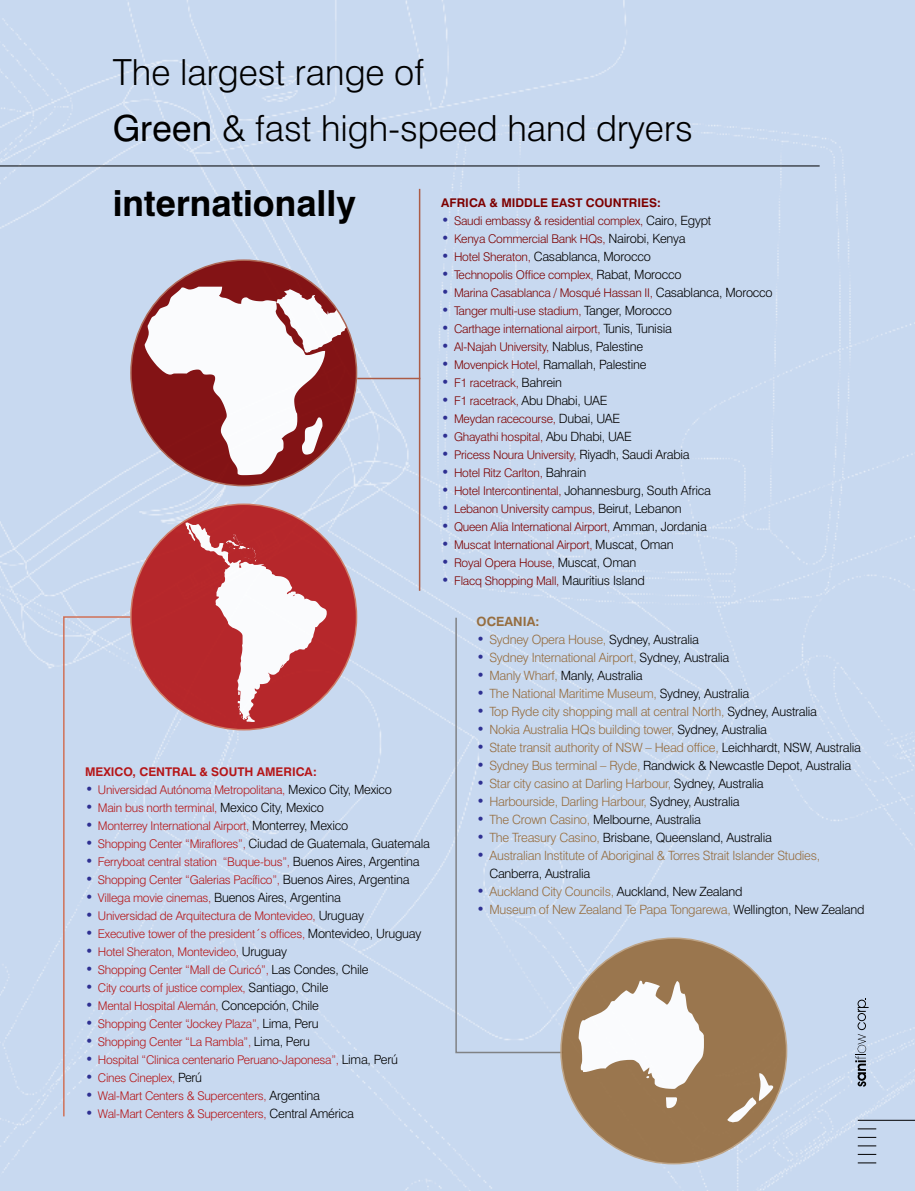
<style>
.page{position:relative;width:915px;height:1191px;background:#fff}
.page>*{position:absolute;margin:0;border:0;box-sizing:border-box;transform-origin:0 0}
.t1{font:300 36px/55.5px "Swiss 721 BT";color:#000}
.t2{font:700 36px "Swiss 721 BT";color:#000}
.t3{font:300 12.75px/18px "Swiss 721 BT";letter-spacing:-.02em;color:#966d3f}
.t4{font:300 12.75px "Swiss 721 BT";letter-spacing:-.02em;color:#000}
.t5{font:700 12.75px "Swiss 721 BT";color:#966d3f}
.t6{font:300 12px "Swiss 721 BT";letter-spacing:-.02em;color:#b51618}
.t7{font:300 12px "Swiss 721 BT";letter-spacing:-.02em;color:#7d0000}
.t8{font:700 12px "Swiss 721 BT";color:#b51618}
.t9{font:700 12px "Swiss 721 BT";color:#7d0000}
.s1{font-weight:400}
.s2{font-size:14.25px;color:#2e3092}
.s3{font-size:12.75px;color:#000}
.s4{font-size:12px;color:#7d0000}
.s5{font-size:12px;color:#b51618}
.s6{color:#000}
.s7{color:#966d3f}
</style>
<div class="page">
<div style="left:0;top:0;width:914px;height:1191px;background:#c8d9f0"></div>
<div style="left:0;top:165px;width:820px;height:161px;background:#c8d9f0"></div>
<div style="left:131px;top:504px;width:225px;height:225px;background:#b6272b;border-radius:50%"></div>
<svg style="left:185px;top:522px;width:141px;height:200px"></svg>
<hr style="left:418px;top:189px;width:2px;height:402px;background:#ac5c46">
<div style="left:62px;top:615px;width:70px;height:502px;background:#c8d9f0"></div>
<div style="left:454px;top:616px;width:110px;height:438px;background:#c8d9f0"></div>
<svg style="left:131px;top:260px;width:225px;height:225px;fill:#831315"></svg>
<svg style="left:145px;top:287px;width:207px;height:188px"></svg>
<hr style="left:357px;top:378px;width:63px;height:1px;background:#ac5c46">
<div style="left:561px;top:938px;width:225px;height:225px;background:#9a764e;border-radius:50%"></div>
<svg style="left:578px;top:980px;width:195px;height:143px"></svg>
<p class="t1" style="left:113px;top:45px;width:581px">The largest range of<br><span class="s1">Green</span> &amp; fast high-speed hand dryers</p>
<p class="t2" style="left:113px;top:181px;width:244px">internationally</p>
<p class="t9" style="left:441px;top:195px;width:221px">AFRICA &amp; MIDDLE EAST COUNTRIES:</p>
<p class="t7" style="left:441px;top:213px;width:271px"><span class="s2">•</span> Saudi embassy &amp; residential complex, <span class="s3">Cairo, Egypt</span></p>
<p class="t7" style="left:441px;top:231px;width:246px"><span class="s2">•</span> Kenya Commercial Bank HQs, <span class="s3">Nairobi, Kenya</span></p>
<p class="t4" style="left:441px;top:249px;width:211px"><span class="s2">•</span> <span class="s4">Hotel Sheraton,</span> Casablanca, Morocco</p>
<p class="t7" style="left:441px;top:267px;width:242px"><span class="s2">•</span> Technopolis Office complex, <span class="s3">Rabat, Morocco</span></p>
<p class="t7" style="left:441px;top:285px;width:333px"><span class="s2">•</span> Marina Casablanca / Mosqué Hassan II, <span class="s3">Casablanca, Morocco</span></p>
<p class="t7" style="left:441px;top:303px;width:232px"><span class="s2">•</span> Tanger multi-use stadium, <span class="s3">Tanger, Morocco</span></p>
<p class="t7" style="left:441px;top:321px;width:232px"><span class="s2">•</span> Carthage international airport, <span class="s3">Tunis, Tunisia</span></p>
<p class="t7" style="left:441px;top:339px;width:203px"><span class="s2">•</span> Al-Najah University, <span class="s3">Nablus, Palestine</span></p>
<p class="t4" style="left:441px;top:357px;width:207px"><span class="s2">•</span> <span class="s4">Movenpick Hotel,</span> Ramallah, Palestine</p>
<p class="t7" style="left:441px;top:375px;width:122px"><span class="s2">•</span> F1 racetrack, <span class="s3">Bahrein</span></p>
<p class="t7" style="left:441px;top:393px;width:167px"><span class="s2">•</span> F1 racetrack, <span class="s3">Abu Dhabi, UAE</span></p>
<p class="t7" style="left:441px;top:411px;width:180px"><span class="s2">•</span> Meydan racecourse, <span class="s3">Dubai, UAE</span></p>
<p class="t7" style="left:441px;top:429px;width:192px"><span class="s2">•</span> Ghayathi hospital, <span class="s3">Abu Dhabi, UAE</span></p>
<p class="t7" style="left:441px;top:447px;width:250px"><span class="s2">•</span> Pricess Noura University, <span class="s3">Riyadh, Saudi Arabia</span></p>
<p class="t7" style="left:441px;top:465px;width:146px"><span class="s2">•</span> Hotel Ritz Carlton, <span class="s3">Bahrain</span></p>
<p class="t4" style="left:441px;top:483px;width:271px"><span class="s2">•</span> <span class="s4">Hotel Intercontinental,</span> Johannesburg, South Africa</p>
<p class="t7" style="left:441px;top:501px;width:242px"><span class="s2">•</span> Lebanon University campus, <span class="s3">Beirut, Lebanon</span></p>
<p class="t7" style="left:441px;top:519px;width:267px"><span class="s2">•</span> Queen Alia International Airport, <span class="s3">Amman, Jordania</span></p>
<p class="t7" style="left:441px;top:537px;width:234px"><span class="s2">•</span> Muscat International Airport, <span class="s3">Muscat, Oman</span></p>
<p class="t7" style="left:441px;top:555px;width:196px"><span class="s2">•</span> Royal Opera House, <span class="s3">Muscat, Oman</span></p>
<p class="t7" style="left:441px;top:573px;width:205px"><span class="s2">•</span> Flacq Shopping Mall, <span class="s3">Mauritius Island</span></p>
<p class="t8" style="left:85px;top:764px;width:233px">MEXICO, CENTRAL &amp; SOUTH AMERICA:</p>
<p class="t6" style="left:85px;top:782px;width:308px"><span class="s2">•</span> Universidad Autónoma Metropolitana, <span class="s3">Mexico City, Mexico</span></p>
<p class="t6" style="left:85px;top:800px;width:240px"><span class="s2">•</span> Main bus north terminal, <span class="s3">Mexico City, Mexico</span></p>
<p class="t6" style="left:85px;top:818px;width:264px"><span class="s2">•</span> Monterrey International Airport, <span class="s3">Monterrey, Mexico</span></p>
<p class="t6" style="left:85px;top:836px;width:346px"><span class="s2">•</span> Shopping Center “Miraflores”, <span class="s3">Ciudad de Guatemala, Guatemala</span></p>
<p class="t6" style="left:85px;top:854px;width:336px"><span class="s2">•</span> Ferryboat central station “Buque-bus”, <span class="s3">Buenos Aires, Argentina</span></p>
<p class="t6" style="left:85px;top:872px;width:326px"><span class="s2">•</span> Shopping Center “Galerias Pacífico”, <span class="s3">Buenos Aires, Argentina</span></p>
<p class="t4" style="left:85px;top:890px;width:257px"><span class="s2">•</span> <span class="s5">Villega movie cinemas,</span> Buenos Aires, Argentina</p>
<p class="t6" style="left:85px;top:908px;width:280px"><span class="s2">•</span> Universidad de Arquitectura de Montevideo, <span class="s3">Uruguay</span></p>
<p class="t6" style="left:85px;top:926px;width:337px"><span class="s2">•</span> Executive tower of the president´s offices, <span class="s3">Montevideo, Uruguay</span></p>
<p class="t6" style="left:85px;top:944px;width:203px"><span class="s2">•</span> Hotel Sheraton, Montevideo, <span class="s3">Uruguay</span></p>
<p class="t6" style="left:85px;top:962px;width:285px"><span class="s2">•</span> Shopping Center “Mall de Curicó”, <span class="s3">Las Condes, Chile</span></p>
<p class="t6" style="left:85px;top:980px;width:245px"><span class="s2">•</span> City courts of justice complex, <span class="s3">Santiago, Chile</span></p>
<p class="t6" style="left:85px;top:998px;width:235px"><span class="s2">•</span> Mental Hospital Alemán, <span class="s3">Concepción, Chile</span></p>
<p class="t6" style="left:85px;top:1016px;width:235px"><span class="s2">•</span> Shopping Center “Jockey Plaza”, <span class="s3">Lima, Peru</span></p>
<p class="t6" style="left:85px;top:1034px;width:226px"><span class="s2">•</span> Shopping Center “La Rambla”, <span class="s3">Lima, Peru</span></p>
<p class="t6" style="left:85px;top:1052px;width:314px"><span class="s2">•</span> Hospital “Clinica centenario Peruano-Japonesa”, <span class="s3">Lima, Perú</span></p>
<p class="t6" style="left:85px;top:1070px;width:118px"><span class="s2">•</span> Cines Cineplex, <span class="s3">Perú</span></p>
<p class="t6" style="left:85px;top:1088px;width:236px"><span class="s2">•</span> Wal-Mart Centers &amp; Supercenters, <span class="s3">Argentina</span></p>
<p class="t6" style="left:85px;top:1106px;width:270px"><span class="s2">•</span> Wal-Mart Centers &amp; Supercenters, <span class="s3">Central América</span></p>
<p class="t5" style="left:476px;top:613px;width:64px">OCEANIA:</p>
<p class="t3" style="left:476px;top:630px;width:224px"><span class="s2">•</span> Sydney Opera House, <span class="s6">Sydney, Australia</span></p>
<p class="t3" style="left:476px;top:648px;width:254px"><span class="s2">•</span> Sydney International Airport, <span class="s6">Sydney, Australia</span></p>
<p class="t4" style="left:476px;top:667px;width:167px"><span class="s2">•</span> <span class="s7">Manly Wharf,</span> Manly, Australia</p>
<p class="t3" style="left:476px;top:684px;width:274px"><span class="s2">•</span> The National Maritime Museum, <span class="s6">Sydney, Australia</span></p>
<p class="t3" style="left:476px;top:702px;width:342px"><span class="s2">•</span> Top Ryde city shopping mall at central North, <span class="s6">Sydney, Australia</span></p>
<p class="t3" style="left:476px;top:720px;width:292px"><span class="s2">•</span> Nokia Australia HQs building tower, <span class="s6">Sydney, Australia</span></p>
<p class="t3" style="left:476px;top:738px;width:385px"><span class="s2">•</span> State transit authority of NSW – Head office, <span class="s6">Leichhardt, NSW, Australia</span></p>
<p class="t4" style="left:476px;top:757px;width:376px"><span class="s2">•</span> <span class="s7">Sydney Bus terminal – Ryde,</span> Randwick &amp; Newcastle Depot, Australia</p>
<p class="t3" style="left:476px;top:774px;width:288px"><span class="s2">•</span> Star city casino at Darling Harbour, <span class="s6">Sydney, Australia</span></p>
<p class="t3" style="left:476px;top:792px;width:264px"><span class="s2">•</span> Harbourside, Darling Harbour, <span class="s6">Sydney, Australia</span></p>
<p class="t4" style="left:476px;top:811px;width:226px"><span class="s2">•</span> <span class="s7">The Crown Casino,</span> Melbourne, Australia</p>
<p class="t4" style="left:476px;top:829px;width:296px"><span class="s2">•</span> <span class="s7">The Treasury Casino,</span> Brisbane, Queensland, Australia</p>
<p class="t3" style="left:489px;top:846px;width:332px;text-indent:-13px"><span class="s2">•</span> Australian Institute of Aboriginal &amp; Torres Strait Islander Studies,<br><span class="s6">Canberra, Australia</span></p>
<p class="t3" style="left:476px;top:882px;width:267px"><span class="s2">•</span> Auckland City Councils, <span class="s6">Auckland, New Zealand</span></p>
<p class="t3" style="left:476px;top:900px;width:389px"><span class="s2">•</span> Museum of New Zealand Te Papa Tongarewa, <span class="s6">Wellington, New Zealand</span></p>
</div>
